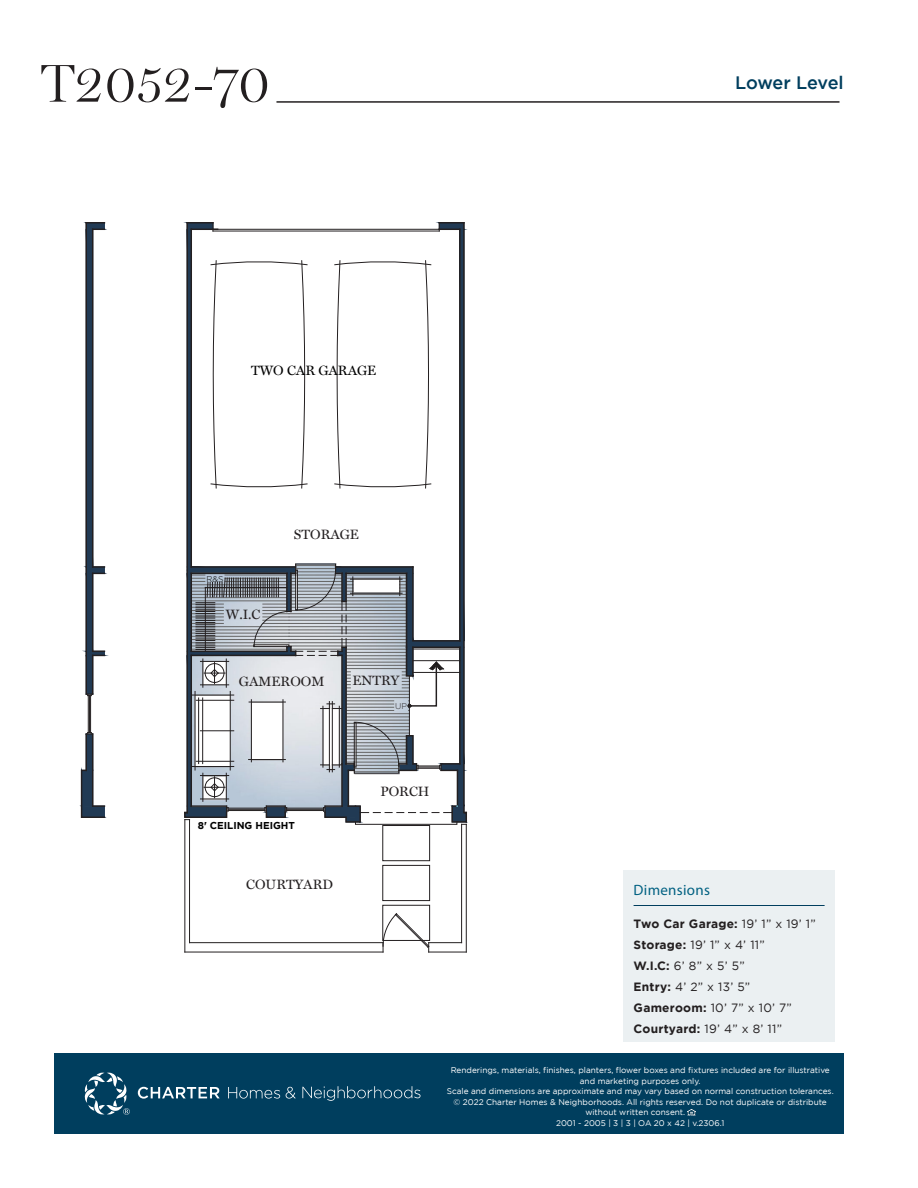
<style>
.page{position:relative;width:918px;height:1188px;background:#fff}
.page>*{position:absolute;margin:0;border:0;box-sizing:border-box;transform-origin:0 0}
.t1{font:300 53.55px "Miller Display";color:#231f20}
.t2{font:500 18px "Gotham";letter-spacing:-.02em;color:#003e5e}
.t3{font:15px "Myriad Pro";letter-spacing:.02em;color:#016182}
.t4{font:13.5px "Miller Text";color:#231f20}
.t5{font:13.5px "Miller Text";color:#000}
.t6{font:12px/21px "Gotham";letter-spacing:.02em;color:#231f20}
.t7{font:700 10.05px "Gotham";color:#000}
.t8{font:8.25px "Gotham";color:#fff}
.t9{font:300 8.25px "Gotham";color:#000}
.t10{font:300 8.25px "Gotham";color:#231f20}
.s1{font-weight:700}
</style>
<div class="page">
<hr style="left:276px;top:101px;width:564px;height:2px;background:#231f20">
<hr style="left:89px;top:696px;width:1px;height:37px;background:#231f20">
<hr style="left:90px;top:696px;width:1px;height:37px;background:#231f20">
<hr style="left:88px;top:696px;width:1px;height:37px;background:#231f20">
<svg style="left:86px;top:222px;width:19px;height:474px"></svg>
<svg style="left:80px;top:732px;width:26px;height:86px"></svg>
<hr style="left:185px;top:952px;width:198px;height:1px;background:#231f20">
<hr style="left:429px;top:952px;width:37px;height:1px;background:#231f20">
<hr style="left:190px;top:942px;width:193px;height:1px;background:#231f20">
<hr style="left:429px;top:942px;width:33px;height:1px;background:#231f20">
<hr style="left:461px;top:824px;width:1px;height:119px;background:#231f20">
<hr style="left:189px;top:820px;width:1px;height:123px;background:#231f20">
<svg style="left:383px;top:913px;width:46px;height:39px"></svg>
<div style="left:383px;top:905px;width:47px;height:36px;border:1px solid #231f20"></div>
<div style="left:383px;top:865px;width:47px;height:36px;border:1px solid #231f20"></div>
<div style="left:383px;top:825px;width:47px;height:36px;border:1px solid #231f20"></div>
<svg style="left:183px;top:222px;width:285px;height:603px"></svg>
<hr style="left:185px;top:820px;width:1px;height:132px;background:#231f20">
<hr style="left:466px;top:824px;width:1px;height:128px;background:#231f20">
<div style="left:54px;top:1053px;width:790px;height:81px;background:#003e5e"></div>
<svg style="left:688px;top:1110px;width:7px;height:5px"></svg>
<svg style="left:228px;top:1087px;width:52px;height:12px"></svg>
<svg style="left:286px;top:1087px;width:10px;height:12px"></svg>
<svg style="left:302px;top:1086px;width:119px;height:15px"></svg>
<svg style="left:138px;top:1087px;width:82px;height:12px"></svg>
<svg style="left:85px;top:1073px;width:45px;height:42px"></svg>
<div style="left:623px;top:870px;width:212px;height:172px;background:#ebf0f2"></div>
<hr style="left:634px;top:905px;width:191px;height:1px;background:#003e5e">
<h1 class="t1" style="left:41px;top:65px;width:230px">T2052-70</h1>
<h2 class="t2" style="left:735px;top:72px;width:110px">Lower Level</h2>
<h3 class="t5" style="left:251px;top:363px;width:127px">TWO CAR GARAGE</h3>
<p class="t9" style="left:206px;top:574px;width:19px">R&amp;S</p>
<h3 class="t4" style="left:226px;top:606px;width:36px">W.I.C</h3>
<h3 class="t4" style="left:294px;top:526px;width:67px">STORAGE</h3>
<h3 class="t4" style="left:239px;top:674px;width:87px">GAMEROOM</h3>
<h3 class="t4" style="left:353px;top:673px;width:48px">ENTRY</h3>
<p class="t10" style="left:395px;top:701px;width:13px">UP</p>
<p class="t7" style="left:198px;top:819px;width:99px">8' CEILING HEIGHT</p>
<h3 class="t4" style="left:246px;top:876px;width:88px">COURTYARD</h3>
<h3 class="t4" style="left:380px;top:783px;width:51px">PORCH</h3>
<h3 class="t3" style="left:634px;top:881px;width:78px">Dimensions</h3>
<h3 class="t6" style="left:634px;top:914px;width:184px"><span class="s1">Two Car Garage:</span> 19’ 1” x 19’ 1”<br><span class="s1">Storage:</span> 19’ 1” x 4’ 11”<br><span class="s1">W.I.C:</span> 6’ 8” x 5’ 5”<br><span class="s1">Entry:</span> 4’ 2” x 13’ 5”<br><span class="s1">Gameroom:</span> 10’ 7” x 10’ 7”<br><span class="s1">Courtyard:</span> 19’ 4” x 8’ 11”</h3>
<p class="t8" style="left:451px;top:1066px;width:381px">Renderings, materials, finishes, planters, flower boxes and fixtures included are for illustrative</p>
<p class="t8" style="left:580px;top:1077px;width:122px">and marketing purposes only.</p>
<p class="t8" style="left:447px;top:1087px;width:389px">Scale and dimensions are approximate and may vary based on normal construction tolerances.</p>
<p class="t8" style="left:454px;top:1098px;width:375px">© 2022 Charter Homes &amp; Neighborhoods. All rights reserved. Do not duplicate or distribute</p>
<p class="t8" style="left:585px;top:1108px;width:101px">without written consent.</p>
<p class="t8" style="left:556px;top:1119px;width:170px">2001 - 2005 | 3 | 3 | OA 20 x 42 | v.2306.1</p>
</div>
